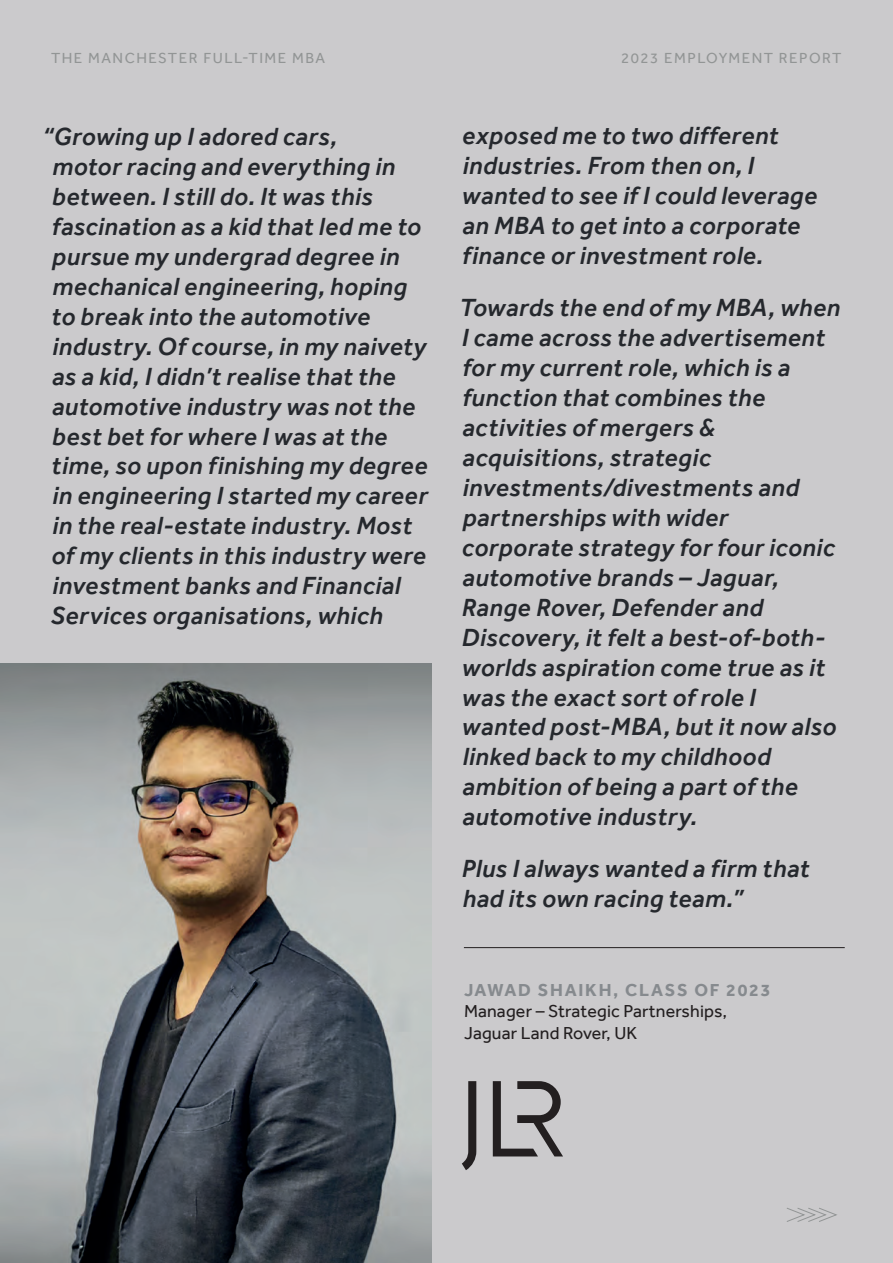
<style>
.page{position:relative;width:893px;height:1263px;background:#cbcacc}
.page>*{position:absolute;margin:0;border:0;box-sizing:border-box;transform-origin:0 0}
.t1{font:italic 500 25.5px/30px "Effra";letter-spacing:.02em;color:#25282d}
.t2{font:17.85px/21.3px "Effra";letter-spacing:.01em;color:#231f20}
.t3{font:700 17.85px "Effra";letter-spacing:.1em;color:#868a8e}
.t4{font:15px "Effra";letter-spacing:.1em;color:#929595}
</style>
<div class="page">
<img style="left:0;top:663px;width:432px;height:600px">
<hr style="left:464px;top:947px;width:381px;height:1px;background:#231f20">
<svg style="left:462px;top:1081px;width:14px;height:89px"></svg>
<svg style="left:493px;top:1081px;width:70px;height:75px"></svg>
<svg style="left:787px;top:1208px;width:50px;height:14px"></svg>
<p class="t4" style="left:51px;top:49px;width:276px">THE MANCHESTER FULL-TIME MBA</p>
<p class="t4" style="left:621px;top:49px;width:222px">2023 EMPLOYMENT REPORT</p>
<p class="t1" style="left:42px;top:121px;width:296px">“Growing up I adored cars,</p>
<p class="t1" style="left:51px;top:151px;width:378px">motor racing and everything in between. I still do. It was this fascination as a kid that led me to pursue my undergrad degree in mechanical engineering, hoping to break into the automotive industry. Of course, in my naivety as a kid, I didn’t realise that the automotive industry was not the best bet for where I was at the time, so upon finishing my degree in engineering I started my career in the real-estate industry. Most of my clients in this industry were</p>
<p class="t1" style="left:51px;top:571px;width:351px">investment banks and Financial<br>Services organisations, which</p>
<p class="t1" style="left:462px;top:121px;width:357px">exposed me to two different industries. From then on, I wanted to see if I could leverage an MBA to get into a corporate finance or investment role.</p>
<p class="t1" style="left:459px;top:292px;width:382px">Towards the end of my MBA, when<br>I came across the advertisement for my current role, which is a function that combines the activities of mergers &amp; acquisitions, strategic investments/divestments and partnerships with wider corporate strategy for four iconic automotive brands – Jaguar,<br>Range Rover, Defender and<br>Discovery, it felt a best-of-both&shy;worlds aspiration come true as it was the exact sort of role I wanted post-MBA, but it now also linked back to my childhood ambition of being a part of the automotive industry.</p>
<p class="t1" style="left:462px;top:853px;width:349px">Plus I always wanted a firm that had its own racing team.”</p>
<h3 class="t3" style="left:464px;top:979px;width:308px">JAWAD SHAIKH, CLASS OF 2023</h3>
<p class="t2" style="left:464px;top:1001px;width:264px">Manager – Strategic Partnerships,<br>Jaguar Land Rover, UK</p>
</div>
